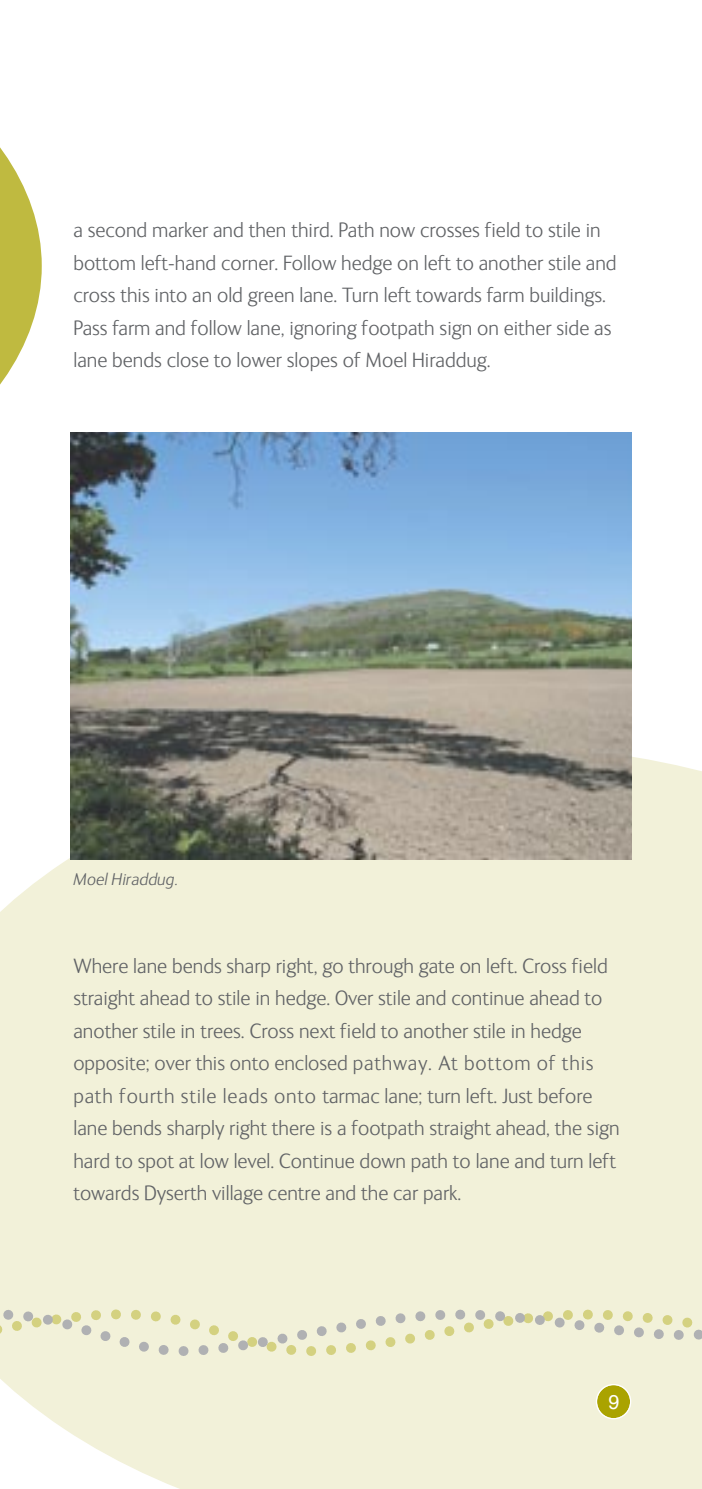
<style>
.page{position:relative;width:702px;height:1489px;background:#fff}
.page>*{position:absolute;margin:0;border:0;box-sizing:border-box;transform-origin:0 0}
.t1{font:300 21.25px/32.5px "FS Ingrid";color:#616366}
.t2{font:20px "Helvetica";color:#fff}
.t3{font:italic 300 17.5px "FS Ingrid";color:#616366}
</style>
<div class="page">
<div style="left:0;top:745px;width:702px;height:743px;background:#f2f1d9"></div>
<svg style="left:0;top:1243px;width:702px;height:111px;background:#eeedd4"></svg>
<div style="left:597px;top:1384px;width:33px;height:33px;background:#aaa300;border-radius:50%"></div>
<div style="left:595px;top:1383px;width:36px;height:36px;border:2px solid #fff;border-radius:50%"></div>
<svg style="left:0;top:147px;width:42px;height:238px"></svg>
<img style="left:71px;top:432px;width:560px;height:427px">
<p class="t1" style="left:73px;top:216px;width:544px">a second marker and then third. Path now crosses field to stile in bottom left-hand corner. Follow hedge on left to another stile and cross this into an old green lane. Turn left towards farm buildings.<br>Pass farm and follow lane, ignoring footpath sign on either side as lane bends close to lower slopes of Moel Hiraddug.</p>
<p class="t3" style="left:73px;top:873px;width:106px">Moel Hiraddug.</p>
<p class="t1" style="left:73px;top:951px;width:547px">Where lane bends sharp right, go through gate on left. Cross field straight ahead to stile in hedge. Over stile and continue ahead to another stile in trees. Cross next field to another stile in hedge opposite; over this onto enclosed pathway. At bottom of this path fourth stile leads onto tarmac lane; turn left. Just before lane bends sharply right there is a footpath straight ahead, the sign hard to spot at low level. Continue down path to lane and turn left towards Dyserth village centre and the car park.</p>
<p class="t2" style="left:608px;top:1392px;width:13px">9</p>
</div>
